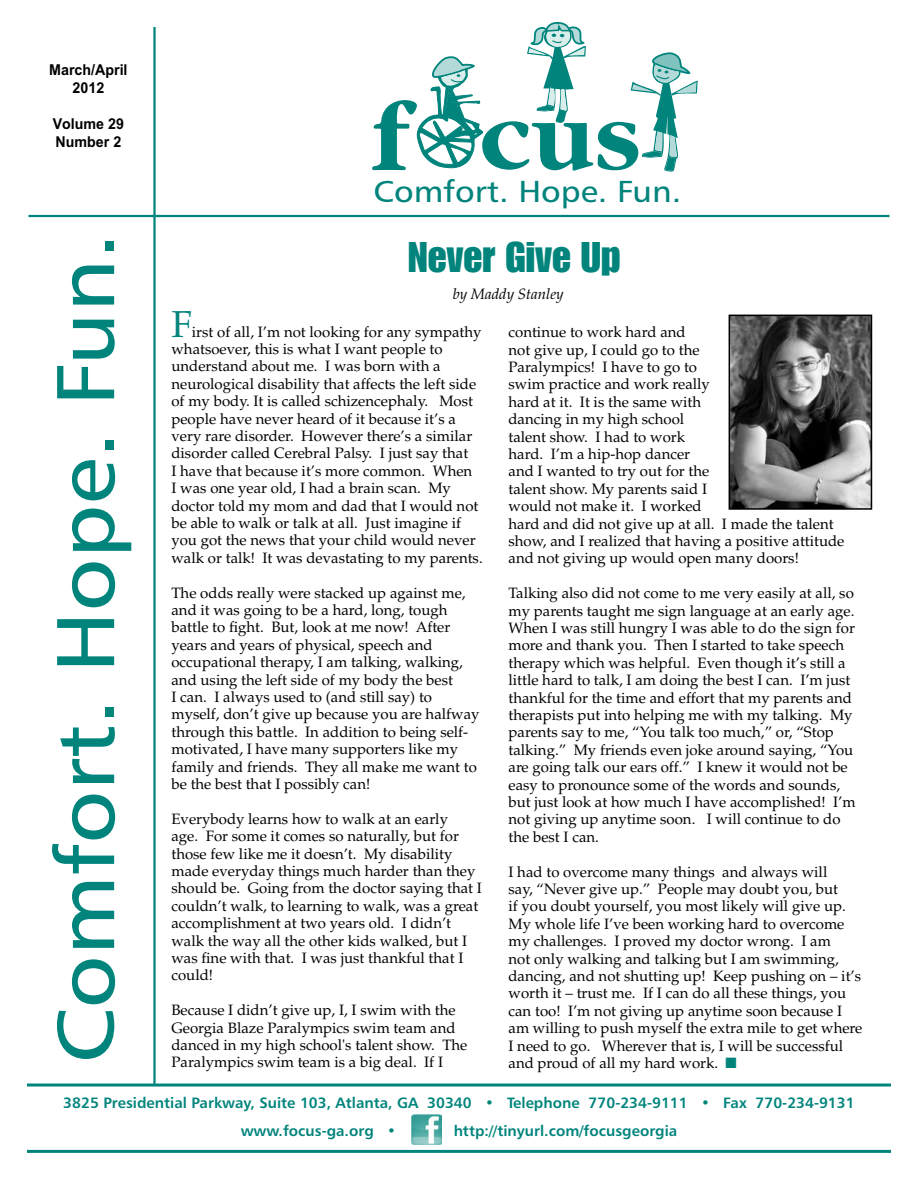
<style>
.page{position:relative;width:918px;height:1188px;background:#fff}
.page>*{position:absolute;margin:0;border:0;box-sizing:border-box;transform-origin:0 0}
.t1{font:82.2px "Humanist 777 BT Roman B";color:#00847c;scale:1.1 1}
.t2{font:42px "Impact";color:#00847c}
.t3{font:37.5px "Palatino";color:#00847c}
.t4{font:30.45px "Humanist 777 BT Roman B";color:#00847c;scale:1.1 1}
.t5{font:30.45px "Humanist 777 BT Roman B";color:#000;scale:1.1 1}
.t6{font:15px/17.4px "Palatino";color:#000}
.t7{font:15px/28.5px "Humanist 777 BT Bold B";color:#00847c}
.t8{font:700 15px/18px "M Arial";color:#000;text-align:center;scale:.95 1}
.t9{font:italic 15px "Palatino";color:#000}
.s1{color:#00847c}
</style>
<div class="page">
<hr style="left:27px;top:1150px;width:864px;height:3px;background:#00847c">
<hr style="left:27px;top:1084px;width:864px;height:3px;background:#00847c">
<svg style="left:372px;top:21px;width:326px;height:151px"></svg>
<hr style="left:153px;top:27px;width:3px;height:1058px;background:#00847c">
<hr style="left:28px;top:215px;width:862px;height:2px;background:#00847c">
<img style="left:412px;top:1114px;width:30px;height:30px">
<img style="left:732px;top:318px;width:137px;height:189px">
<div style="left:729px;top:315px;width:143px;height:195px;border:2px solid #000"></div>
<p class="t8" style="left:49px;top:60px;width:84px">March/April<br>2012</p>
<p class="t8" style="left:53px;top:114px;width:77px;text-align:left">Volume 29<br>Number 2</p>
<h1 class="t1" style="left:34px;top:1064px;width:756px;rotate:-90deg">Comfort. Hope. Fun.</h1>
<h3 class="t4" style="left:374px;top:173px;width:281px">Comfort. Hope. Fun.</h3>
<h2 class="t2" style="left:408px;top:232px;width:214px">Never Give Up</h2>
<p class="t9" style="left:453px;top:285px;width:113px">by Maddy Stanley</p>
<h3 class="t3" style="left:171px;top:302px;width:22px">F</h3>
<p class="t6" style="left:171px;top:323px;width:313px;text-indent:20px">irst of all, I’m not looking for any sympathy whatsoever, this is what I want people to understand about me. I was born with a neurological disability that affects the left side of my body. It is called schizencephaly. Most people have never heard of it because it’s a very rare disorder. However there’s a similar disorder called Cerebral Palsy. I just say that<br>I have that because it’s more common. When<br>I was one year old, I had a brain scan. My doctor told my mom and dad that I would not be able to walk or talk at all. Just imagine if you got the news that your child would never walk or talk! It was devastating to my parents.</p>
<p class="t6" style="left:171px;top:584px;width:310px">The odds really were stacked up against me, and it was going to be a hard, long, tough battle to fight. But, look at me now! After years and years of physical, speech and occupational therapy, I am talking, walking, and using the left side of my body the best<br>I can. I always used to (and still say) to myself, don’t give up because you are halfway through this battle. In addition to being self&shy;motivated, I have many supporters like my family and friends. They all make me want to be the best that I possibly can!</p>
<p class="t6" style="left:171px;top:810px;width:312px">Everybody learns how to walk at an early<br>age. For some it comes so naturally, but for those few like me it doesn’t. My disability made everyday things much harder than they should be. Going from the doctor saying that I couldn’t walk, to learning to walk, was a great accomplishment at two years old. I didn’t walk the way all the other kids walked, but I was fine with that. I was just thankful that I could!</p>
<p class="t6" style="left:171px;top:1002px;width:298px">Because I didn’t give up, I, I swim with the Georgia Blaze Paralympics swim team and danced in my high school's talent show. The Paralympics swim team is a big deal. If I</p>
<p class="t6" style="left:508px;top:324px;width:337px">continue to work hard and<br>not give up, I could go to the<br>Paralympics! I have to go to<br>swim practice and work really<br>hard at it. It is the same with<br>dancing in my high school<br>talent show. I had to work<br>hard. I’m a hip-hop dancer<br>and I wanted to try out for the<br>talent show. My parents said I<br>would not make it. I worked<br>hard and did not give up at all. I made the talent show, and I realized that having a positive attitude and not giving up would open many doors!</p>
<p class="t6" style="left:508px;top:585px;width:349px">Talking also did not come to me very easily at all, so my parents taught me sign language at an early age.<br>When I was still hungry I was able to do the sign for more and thank you. Then I started to take speech therapy which was helpful. Even though it’s still a little hard to talk, I am doing the best I can. I’m just thankful for the time and effort that my parents and therapists put into helping me with my talking. My parents say to me, “You talk too much,” or, “Stop talking.” My friends even joke around saying, “You are going talk our ears off.” I knew it would not be easy to pronounce some of the words and sounds, but just look at how much I have accomplished! I’m not giving up anytime soon. I will continue to do the best I can.</p>
<p class="t6" style="left:508px;top:863px;width:355px">I had to overcome many things and always will<br>say, “Never give up.” People may doubt you, but<br>if you doubt yourself, you most likely will give up.<br>My whole life I’ve been working hard to overcome my challenges. I proved my doctor wrong. I am<br>not only walking and talking but I am swimming, dancing, and not shutting up! Keep pushing on – it’s worth it – trust me. If I can do all these things, you can too! I’m not giving up anytime soon because I am willing to push myself the extra mile to get where I need to go. Wherever that is, I will be successful and proud of all my hard work. <span class="s1">■</span></p>
<h3 class="t5" style="left:377px;top:569px;width:281px">Comfort. Hope. Fun.</h3>
<p class="t7" style="left:241px;top:1088px;width:615px;text-indent:-177px">3825 Presidential Parkway, Suite 103, Atlanta, GA 30340 • Telephone 770-234-9111 • Fax 770-234-9131 www.focus-ga.org •</p>
<p class="t7" style="left:454px;top:1116px;width:225px">http://tinyurl.com/focusgeorgia</p>
</div>
